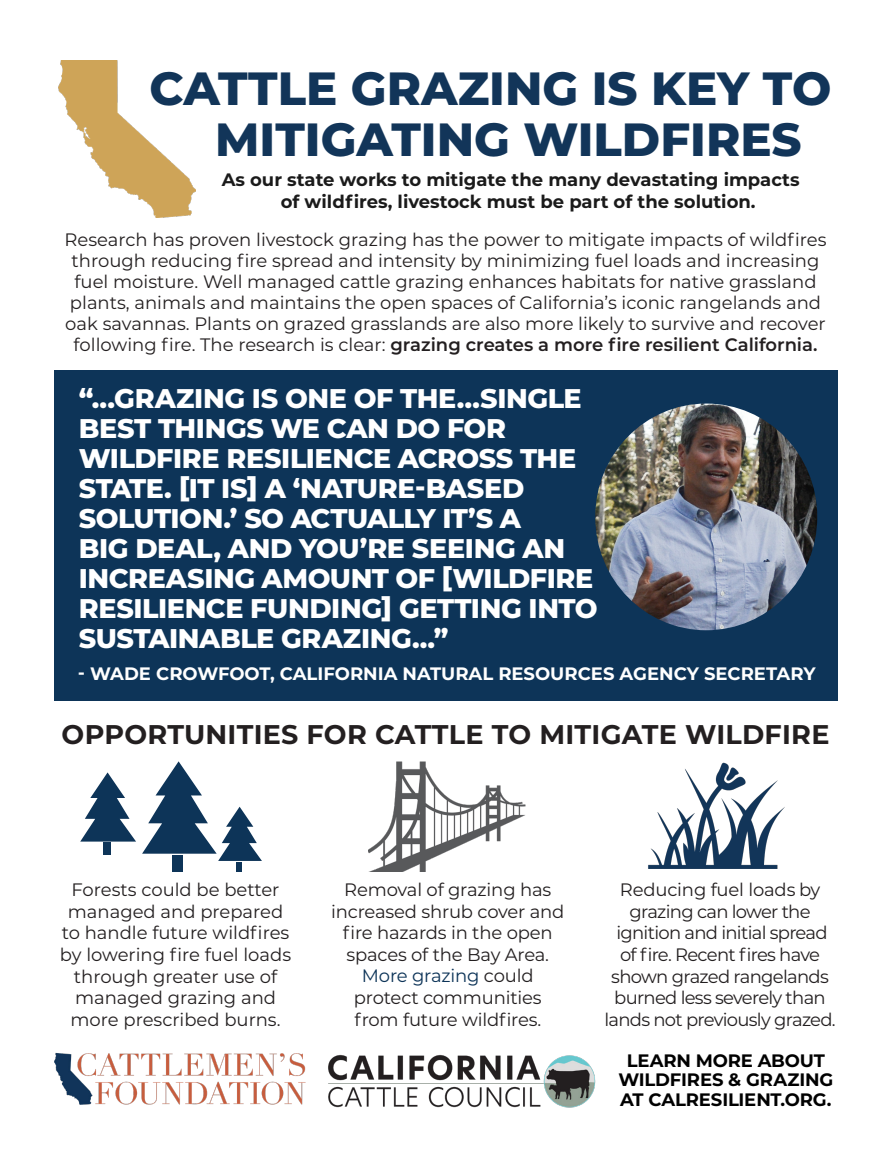
<style>
.page{position:relative;width:891px;height:1161px;background:#fff}
.page>*{position:absolute;margin:0;border:0;box-sizing:border-box;transform-origin:0 0}
.t1{font:800 46.5px/51px "Montserrat";color:#123559}
.t2{font:800 27px/30px "Montserrat";letter-spacing:-.015em;color:#fff}
.t3{font:700 27px "Montserrat";letter-spacing:.01em;color:#231f20}
.t4{font:18px/21.6px "Montserrat";color:#231f20;text-align:center}
.t5{font:18px/21.6px "Montserrat";letter-spacing:-.04em;color:#231f20;text-align:center}
.t6{font:700 18px/19.5px "Montserrat";color:#000;text-align:center}
.t7{font:700 18px "Montserrat";color:#fff}
.s1{font-weight:600}
.s2{color:#0d3458}
</style>
<div class="page">
<img style="left:59px;top:61px;width:137px;height:156px">
<img style="left:368px;top:761px;width:158px;height:110px">
<img style="left:648px;top:762px;width:137px;height:107px">
<svg style="left:80px;top:772px;width:56px;height:70px"></svg>
<div style="left:103px;top:843px;width:8px;height:12px;background:#0d3458"></div>
<div style="left:173px;top:855px;width:10px;height:16px;background:#0d3458"></div>
<svg style="left:142px;top:761px;width:120px;height:100px"></svg>
<div style="left:236px;top:862px;width:6px;height:9px;background:#0d3458"></div>
<img style="left:55px;top:1052px;width:251px;height:53px">
<img style="left:328px;top:1054px;width:268px;height:54px">
<div style="left:54px;top:371px;width:783px;height:330px;background:#0d3458"></div>
<img style="left:595px;top:404px;width:222px;height:226px">
<p class="t1" style="left:215px;top:61px;width:618px;text-indent:-66px">CATTLE GRAZING IS KEY TO<br>MITIGATING WILDFIRES</p>
<p class="t6" style="left:281px;top:168px;width:520px;line-height:21.6px;text-align:left;text-indent:-59px">As our state works to mitigate the many devastating impacts of wildfires, livestock must be part of the solution.</p>
<p class="t4" style="left:65px;top:229px;width:763px;line-height:21px">Research has proven livestock grazing has the power to mitigate impacts of wildfires through reducing fire spread and intensity by minimizing fuel loads and increasing fuel moisture. Well managed cattle grazing enhances habitats for native grassland plants, animals and maintains the open spaces of California’s iconic rangelands and oak savannas. Plants on grazed grasslands are also more likely to survive and recover following fire. The research is clear: <span class="s1">grazing creates a more fire resilient California.</span></p>
<p class="t2" style="left:79px;top:382px;width:520px">“...GRAZING IS ONE OF THE…SINGLE<br>BEST THINGS WE CAN DO FOR<br>WILDFIRE RESILIENCE ACROSS THE<br>STATE. [IT IS] A ‘NATURE-BASED<br>SOLUTION.’ SO ACTUALLY IT’S A<br>BIG DEAL, AND YOU’RE SEEING AN<br>INCREASING AMOUNT OF [WILDFIRE<br>RESILIENCE FUNDING] GETTING INTO<br>SUSTAINABLE GRAZING...”</p>
<p class="t7" style="left:78px;top:661px;width:739px">- WADE CROWFOOT, CALIFORNIA NATURAL RESOURCES AGENCY SECRETARY</p>
<p class="t3" style="left:62px;top:715px;width:769px">OPPORTUNITIES FOR CATTLE TO MITIGATE WILDFIRE</p>
<p class="t4" style="left:60px;top:878px;width:233px">Forests could be better managed and prepared to handle future wildfires by lowering fire fuel loads through greater use of managed grazing and more prescribed burns.</p>
<p class="t4" style="left:331px;top:878px;width:235px">Removal of grazing has increased shrub cover and fire hazards in the open spaces of the Bay Area.<br><span class="s2">More grazing</span> could</p>
<p class="t4" style="left:354px;top:986px;width:189px;text-align:left">protect communities from future wildfires.</p>
<p class="t5" style="left:620px;top:878px;width:202px">Reducing fuel loads by grazing can lower the</p>
<p class="t5" style="left:604px;top:922px;width:233px">ignition and initial spread of fire. Recent fires have shown grazed rangelands burned less severely than lands not previously grazed.</p>
<p class="t6" style="left:618px;top:1050px;width:217px">LEARN MORE ABOUT<br>WILDFIRES &amp; GRAZING<br>AT CALRESILIENT.ORG.</p>
</div>
